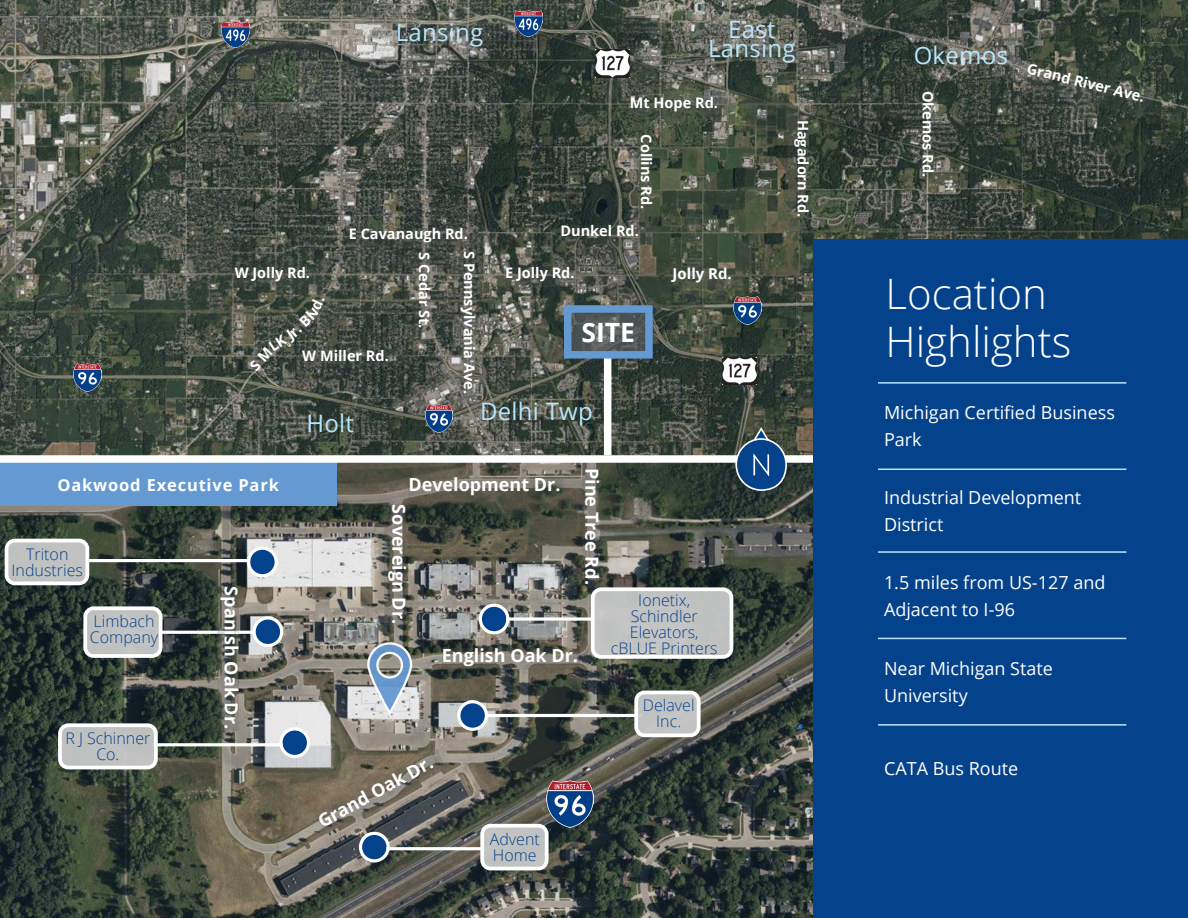
<style>
.page{position:relative;width:1188px;height:918px;background:#fff}
.page>*{position:absolute;margin:0;border:0;box-sizing:border-box;transform-origin:0 0}
.t1{font:300 42px "Open Sans";color:#fff}
.t2{font:700 26.55px "Open Sans";color:#fff}
.Body_Text_-_Dark_Grey_CMYK{font:24px/19.5px "Open Sans";letter-spacing:.01em;color:#b9e5fa;text-align:center}
.blue_bullets{font:18px/27px "Open Sans";color:#fff}
.t3{font:700 18px "Open Sans";color:#fff}
.t4{font:700 16.5px "Open Sans";letter-spacing:.05em;color:#fff}
.t5{font:300 16.05px/16px "Open Sans";color:#05428c}
.t6{font:700 15px "Open Sans";color:#fff}
.t7{font:700 14.55px "Open Sans";color:#fff}
</style>
<div class="page">
<img style="left:0;top:0;width:1188px;height:455px">
<img style="left:0;top:463px;width:813px;height:455px">
<img style="left:547px;top:781px;width:47px;height:46px">
<svg style="left:582px;top:468px;width:17px;height:119px;background:#676660"></svg>
<svg style="left:408px;top:477px;width:154px;height:22px;background:#6a675d"></svg>
<svg style="left:384px;top:504px;width:22px;height:122px;background:#696860"></svg>
<svg style="left:442px;top:649px;width:138px;height:21px;background:#726f66"></svg>
<svg style="left:316px;top:750px;width:131px;height:85px;background:#746e64"></svg>
<div style="left:361px;top:833px;width:27px;height:28px;background:#05428c;border-radius:50%"></div>
<div style="left:359px;top:832px;width:31px;height:31px;border:3px solid #fff;border-radius:50%"></div>
<div style="left:7px;top:541px;width:80px;height:42px;background:#c0c2c1;border-radius:8px"></div>
<div style="left:5px;top:539px;width:84px;height:46px;border:4px solid #fff;border-radius:8px"></div>
<div style="left:249px;top:548px;width:27px;height:28px;background:#05428c;border-radius:50%"></div>
<div style="left:247px;top:547px;width:31px;height:30px;border:3px solid #fff;border-radius:50%"></div>
<hr style="left:87px;top:559px;width:163px;height:3px;background:#fff">
<hr style="left:485px;top:714px;width:158px;height:3px;background:#fff">
<div style="left:459px;top:702px;width:27px;height:27px;background:#05428c;border-radius:50%"></div>
<div style="left:457px;top:700px;width:31px;height:31px;border:3px solid #fff;border-radius:50%"></div>
<div style="left:636px;top:692px;width:63px;height:43px;background:#c1c2c2;border-radius:8px"></div>
<div style="left:634px;top:691px;width:67px;height:46px;border:4px solid #fff;border-radius:8px"></div>
<div style="left:281px;top:729px;width:28px;height:27px;background:#05428c;border-radius:50%"></div>
<div style="left:279px;top:727px;width:31px;height:31px;border:3px solid #fff;border-radius:50%"></div>
<hr style="left:152px;top:743px;width:131px;height:3px;background:#fff">
<div style="left:60px;top:725px;width:96px;height:43px;background:#bfc1c1;border-radius:8px"></div>
<div style="left:58px;top:723px;width:100px;height:46px;border:4px solid #fff;border-radius:8px"></div>
<div style="left:85px;top:608px;width:76px;height:48px;background:#c0c1c1;border-radius:8px"></div>
<div style="left:83px;top:606px;width:79px;height:52px;border:4px solid #fff;border-radius:8px"></div>
<hr style="left:161px;top:631px;width:95px;height:3px;background:#fff">
<div style="left:254px;top:618px;width:28px;height:28px;background:#05428c;border-radius:50%"></div>
<div style="left:253px;top:616px;width:30px;height:31px;border:3px solid #fff;border-radius:50%"></div>
<svg style="left:217px;top:586px;width:22px;height:145px;background:#63655e"></svg>
<div style="left:482px;top:826px;width:65px;height:43px;background:#c0c2c1;border-radius:8px"></div>
<div style="left:480px;top:824px;width:69px;height:46px;border:4px solid #fff;border-radius:8px"></div>
<div style="left:593px;top:589px;width:138px;height:68px;background:#c0c2c1;border-radius:8px"></div>
<div style="left:591px;top:587px;width:142px;height:72px;border:4px solid #fff;border-radius:8px"></div>
<div style="left:480px;top:605px;width:28px;height:28px;background:#05428c;border-radius:50%"></div>
<div style="left:479px;top:604px;width:31px;height:30px;border:3px solid #fff;border-radius:50%"></div>
<svg style="left:366px;top:641px;width:47px;height:76px;background:#a5b4c2"></svg>
<hr style="left:387px;top:847px;width:96px;height:3px;background:#fff">
<svg style="left:506px;top:617px;width:87px;height:4px"></svg>
<div style="left:0;top:463px;width:336px;height:43px;background:#6599d1"></div>
<svg style="left:415px;top:252px;width:15px;height:90px"></svg>
<img style="left:722px;top:357px;width:35px;height:28px">
<img style="left:734px;top:297px;width:28px;height:28px">
<svg style="left:302px;top:350px;width:106px;height:16px;background:#464c47"></svg>
<svg style="left:505px;top:267px;width:83px;height:19px;background:#535750"></svg>
<svg style="left:235px;top:267px;width:87px;height:19px;background:#464d46"></svg>
<svg style="left:634px;top:134px;width:18px;height:91px;background:#52584b"></svg>
<svg style="left:349px;top:228px;width:147px;height:17px;background:#4c514b"></svg>
<img style="left:222px;top:22px;width:27px;height:26px">
<img style="left:515px;top:11px;width:27px;height:26px">
<svg style="left:630px;top:97px;width:105px;height:18px;background:#51584c"></svg>
<svg style="left:669px;top:267px;width:73px;height:19px"></svg>
<svg style="left:789px;top:120px;width:20px;height:116px;background:#474e42"></svg>
<svg style="left:561px;top:225px;width:97px;height:20px;background:#484e46"></svg>
<div style="left:604px;top:354px;width:7px;height:101px;background:#fff"></div>
<svg style="left:573px;top:314px;width:71px;height:36px;background:#555a5b"></svg>
<div style="left:564px;top:305px;width:89px;height:54px;border:8px solid #6599d1"></div>
<svg style="left:735px;top:425px;width:53px;height:67px;background:#37597b"></svg>
<div style="left:813px;top:240px;width:375px;height:678px;background:#05428c"></div>
<hr style="left:878px;top:382px;width:248px;height:2px;background:#b9e5fa">
<hr style="left:878px;top:469px;width:248px;height:1px;background:#b9e5fa">
<hr style="left:878px;top:551px;width:248px;height:2px;background:#b9e5fa">
<hr style="left:878px;top:638px;width:248px;height:1px;background:#b9e5fa">
<hr style="left:878px;top:724px;width:248px;height:2px;background:#b9e5fa">
<img style="left:595px;top:50px;width:35px;height:28px">
<svg style="left:923px;top:91px;width:11px;height:89px"></svg>
<svg style="left:1022px;top:62px;width:134px;height:57px;background:#434c43"></svg>
<img style="left:74px;top:364px;width:28px;height:27px">
<img style="left:425px;top:404px;width:28px;height:28px">
<svg style="left:460px;top:251px;width:15px;height:148px;background:#64645f"></svg>
<svg style="left:249px;top:330px;width:47px;height:42px;background:#4f554c"></svg>
<svg style="left:309px;top:298px;width:16px;height:20px"></svg>
<p class="Body_Text_-_Dark_Grey_CMYK" style="left:396px;top:22px;width:89px">Lansing</p>
<h2 class="t7" style="left:349px;top:223px;width:121px">E Cavanaugh Rd.</h2>
<p class="Body_Text_-_Dark_Grey_CMYK" style="left:708px;top:19px;width:89px">East<br>Lansing</p>
<h2 class="t7" style="left:630px;top:92px;width:90px">Mt Hope Rd.</h2>
<h2 class="t7" style="left:657px;top:134px;width:76px;rotate:90deg">Collins Rd.</h2>
<h2 class="t7" style="left:561px;top:221px;width:80px">Dunkel Rd.</h2>
<h2 class="t7" style="left:813px;top:120px;width:99px;rotate:90deg">Hagadorn Rd.</h2>
<h2 class="t7" style="left:480px;top:251px;width:144px;rotate:90deg">S Pennsylvania Ave.</h2>
<h2 class="t7" style="left:435px;top:252px;width:78px;rotate:90deg">S Cedar St.</h2>
<h2 class="t7" style="left:235px;top:263px;width:77px">W Jolly Rd.</h2>
<h2 class="t7" style="left:505px;top:263px;width:71px">E Jolly Rd.</h2>
<p class="t7" style="left:284px;top:327px;width:30px;rotate:-45deg">r. Bl</p>
<h2 class="t7" style="left:302px;top:345px;width:88px">W Miller Rd.</h2>
<p class="t2" style="left:582px;top:314px;width:55px">SITE</p>
<p class="Body_Text_-_Dark_Grey_CMYK" style="left:306px;top:413px;width:49px">Holt</p>
<p class="Body_Text_-_Dark_Grey_CMYK" style="left:480px;top:401px;width:114px">Delhi Twp</p>
<h2 class="t6" style="left:673px;top:262px;width:61px">Jolly Rd.</h2>
<p class="t4" style="left:57px;top:473px;width:223px">Oakwood Executive Park</p>
<h2 class="t5" style="left:12px;top:546px;width:73px;text-align:center">Triton<br>Industries</h2>
<h2 class="t5" style="left:90px;top:613px;width:70px">Limbach<br>Company</h2>
<h2 class="t5" style="left:65px;top:730px;width:86px;text-align:center">R J Schinner<br>Co.</h2>
<h2 class="t3" style="left:244px;top:586px;width:144px;rotate:90deg">Spanish Oak Dr.</h2>
<h2 class="t3" style="left:408px;top:472px;width:154px">Development Dr.</h2>
<h2 class="t3" style="left:412px;top:504px;width:121px;rotate:90deg">Sovereign Dr.</h2>
<h2 class="t3" style="left:605px;top:468px;width:118px;rotate:90deg">Pine Tree Rd.</h2>
<h2 class="t3" style="left:442px;top:643px;width:138px">English Oak Dr.</h2>
<h2 class="t5" style="left:638px;top:592px;width:53px">Ionetix,</h2>
<h2 class="t5" style="left:630px;top:608px;width:70px">Schindler<br>Elevators,</h2>
<h2 class="t5" style="left:611px;top:640px;width:108px">cBLUE Printers</h2>
<h2 class="t5" style="left:643px;top:697px;width:53px">Delavel</h2>
<h2 class="t5" style="left:656px;top:713px;width:26px">Inc.</h2>
<h2 class="t3" style="left:313px;top:810px;width:129px;rotate:-28deg">Grand Oak Dr.</h2>
<h2 class="t5" style="left:490px;top:831px;width:52px">Advent<br>Home</h2>
<p class="Body_Text_-_Dark_Grey_CMYK" style="left:914px;top:45px;width:96px">Okemos</p>
<h2 class="t7" style="left:938px;top:91px;width:88px;rotate:90deg">Okemos Rd.</h2>
<h2 class="t7" style="left:1030px;top:58px;width:122px;rotate:14deg">Grand River Ave.</h2>
<h2 class="t1" style="left:886px;top:265px;width:163px">Location</h2>
<h2 class="t1" style="left:886px;top:313px;width:187px">Highlights</h2>
<p class="blue_bullets" style="left:884px;top:399px;width:232px">Michigan Certified Business<br>Park</p>
<p class="blue_bullets" style="left:884px;top:484px;width:199px">Industrial Development<br>District</p>
<p class="blue_bullets" style="left:884px;top:568px;width:223px">1.5 miles from US-127 and<br>Adjacent to I-96</p>
<p class="blue_bullets" style="left:884px;top:655px;width:170px">Near Michigan State<br>University</p>
<p class="blue_bullets" style="left:884px;top:754px;width:136px">CATA Bus Route</p>
</div>
